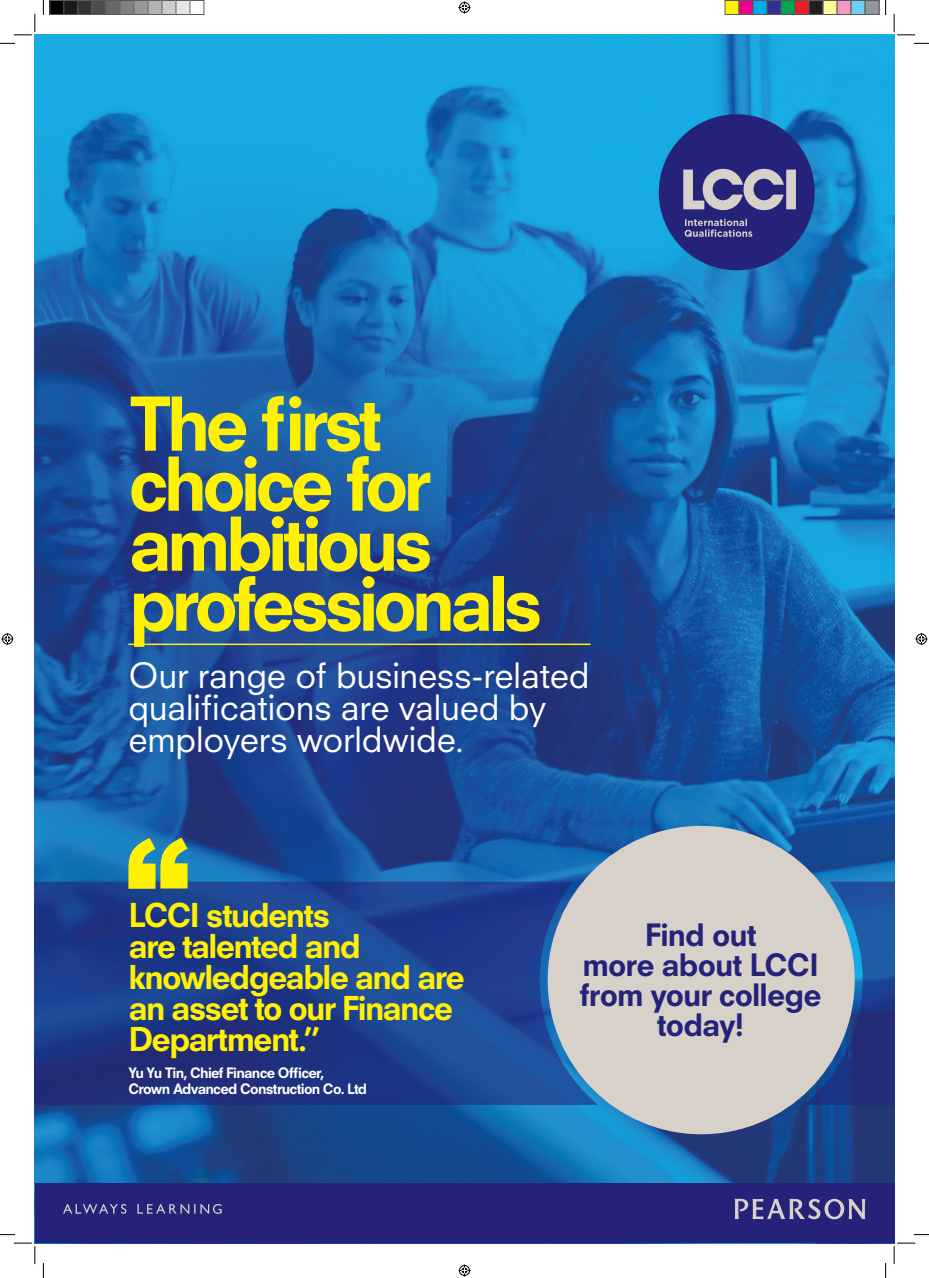
<style>
.page{position:relative;width:929px;height:1278px;background:#fff}
.page>*{position:absolute;margin:0;border:0;box-sizing:border-box;transform-origin:0 0}
.t1{font:800 72px/60px "Neuzeit SLT Std";letter-spacing:-.075em;color:#fff101}
.t2{font:34px/32px "Neuzeit SLT Std";letter-spacing:-.005em;color:#fff}
.t3{font:800 32px/31px "Neuzeit SLT Std";letter-spacing:-.06em;color:#fff101}
.t4{font:800 30px/30px "Neuzeit SLT Std";letter-spacing:-.03em;color:#252279;text-align:center}
.t5{font:800 14px/16px "Neuzeit SLT Std";letter-spacing:-.05em;color:#fff}
</style>
<div class="page">
<img style="left:35px;top:35px;width:859px;height:1148px">
<svg style="left:35px;top:881px;width:859px;height:223px"></svg>
<div style="left:35px;top:1183px;width:859px;height:59px;background:#252279"></div>
<svg style="left:63px;top:1204px;width:159px;height:9px"></svg>
<svg style="left:734px;top:1198px;width:131px;height:21px"></svg>
<div style="left:35px;top:101px;width:847px;height:973px;background:#252279;opacity:.71"></div>
<hr style="left:128px;top:643px;width:462px;height:2px;background:#fff101">
<svg style="left:128px;top:837px;width:59px;height:51px"></svg>
<div style="left:547px;top:825px;width:307px;height:309px;background:#d7d1ca;border-radius:50%"></div>
<svg style="left:0;top:43px;width:15px;height:1px"></svg>
<svg style="left:914px;top:43px;width:15px;height:1px"></svg>
<svg style="left:0;top:1234px;width:15px;height:1px"></svg>
<svg style="left:914px;top:1234px;width:15px;height:1px"></svg>
<svg style="left:43px;top:0;width:1px;height:15px"></svg>
<svg style="left:43px;top:1263px;width:1px;height:14px"></svg>
<svg style="left:885px;top:0;width:1px;height:15px"></svg>
<svg style="left:885px;top:1263px;width:1px;height:14px"></svg>
<svg style="left:14px;top:14px;width:22px;height:22px"></svg>
<svg style="left:14px;top:1242px;width:22px;height:21px"></svg>
<svg style="left:893px;top:14px;width:22px;height:22px"></svg>
<svg style="left:893px;top:1242px;width:22px;height:21px"></svg>
<svg style="left:458px;top:1px;width:12px;height:12px"></svg>
<svg style="left:458px;top:1264px;width:12px;height:12px"></svg>
<svg style="left:2px;top:633px;width:12px;height:12px"></svg>
<svg style="left:915px;top:633px;width:12px;height:12px"></svg>
<div style="left:50px;top:0;width:14px;height:14px;background:#000"></div>
<div style="left:49px;top:0;width:15px;height:15px;border:1px solid #595959"></div>
<div style="left:64px;top:0;width:14px;height:14px;background:#1a1a1a"></div>
<div style="left:63px;top:0;width:15px;height:15px;border:1px solid #595959"></div>
<div style="left:78px;top:0;width:14px;height:14px;background:#333"></div>
<div style="left:77px;top:0;width:15px;height:15px;border:1px solid #595959"></div>
<div style="left:92px;top:0;width:14px;height:14px;background:#4d4d4d"></div>
<div style="left:91px;top:0;width:15px;height:15px;border:1px solid #595959"></div>
<div style="left:106px;top:0;width:14px;height:14px;background:#666"></div>
<div style="left:105px;top:0;width:15px;height:15px;border:1px solid #595959"></div>
<div style="left:120px;top:0;width:14px;height:14px;background:#808080"></div>
<div style="left:119px;top:0;width:15px;height:15px;border:1px solid #595959"></div>
<div style="left:134px;top:0;width:14px;height:14px;background:#999"></div>
<div style="left:133px;top:0;width:15px;height:15px;border:1px solid #595959"></div>
<div style="left:148px;top:0;width:14px;height:14px;background:#b3b3b3"></div>
<div style="left:147px;top:0;width:15px;height:15px;border:1px solid #595959"></div>
<div style="left:162px;top:0;width:14px;height:14px;background:#ccc"></div>
<div style="left:161px;top:0;width:15px;height:15px;border:1px solid #595959"></div>
<div style="left:176px;top:0;width:14px;height:14px;background:#e6e6e6"></div>
<div style="left:175px;top:0;width:15px;height:15px;border:1px solid #595959"></div>
<div style="left:189px;top:0;width:15px;height:15px;border:1px solid #595959"></div>
<div style="left:725px;top:0;width:14px;height:14px;background:#fff101"></div>
<div style="left:724px;top:0;width:15px;height:15px;border:1px solid #595959"></div>
<div style="left:739px;top:0;width:14px;height:14px;background:#ed028c"></div>
<div style="left:738px;top:0;width:15px;height:15px;border:1px solid #595959"></div>
<div style="left:753px;top:0;width:14px;height:14px;background:#00aeef"></div>
<div style="left:752px;top:0;width:15px;height:15px;border:1px solid #595959"></div>
<div style="left:767px;top:0;width:14px;height:14px;background:#2e3092"></div>
<div style="left:766px;top:0;width:15px;height:15px;border:1px solid #595959"></div>
<div style="left:781px;top:0;width:14px;height:14px;background:#00a54f"></div>
<div style="left:780px;top:0;width:15px;height:15px;border:1px solid #595959"></div>
<div style="left:795px;top:0;width:14px;height:14px;background:#ee1d23"></div>
<div style="left:794px;top:0;width:15px;height:15px;border:1px solid #595959"></div>
<div style="left:809px;top:0;width:14px;height:14px;background:#231f20"></div>
<div style="left:808px;top:0;width:15px;height:15px;border:1px solid #595959"></div>
<div style="left:823px;top:0;width:14px;height:14px;background:#fff79a"></div>
<div style="left:822px;top:0;width:15px;height:15px;border:1px solid #595959"></div>
<div style="left:837px;top:0;width:14px;height:14px;background:#f499c2"></div>
<div style="left:836px;top:0;width:15px;height:15px;border:1px solid #595959"></div>
<div style="left:851px;top:0;width:14px;height:14px;background:#6bcff6"></div>
<div style="left:850px;top:0;width:15px;height:15px;border:1px solid #595959"></div>
<div style="left:865px;top:0;width:14px;height:14px;background:#939598"></div>
<div style="left:864px;top:0;width:15px;height:15px;border:1px solid #595959"></div>
<h1 class="t1" style="left:128px;top:394px;width:416px">The first choice for ambitious professionals</h1>
<p class="t2" style="left:128px;top:659px;width:462px">Our range of business-related qualifications are valued by employers worldwide.</p>
<p class="t3" style="left:128px;top:899px;width:338px">LCCI students<br>are talented and knowledgeable and are an asset to our Finance<br>Department.”</p>
<p class="t5" style="left:128px;top:1064px;width:240px">Yu Yu Tin, Chief Finance Officer,<br>Crown Advanced Construction Co. Ltd</p>
<p class="t4" style="left:580px;top:920px;width:243px">Find out<br>more about LCCI from your college today!</p>
</div>
